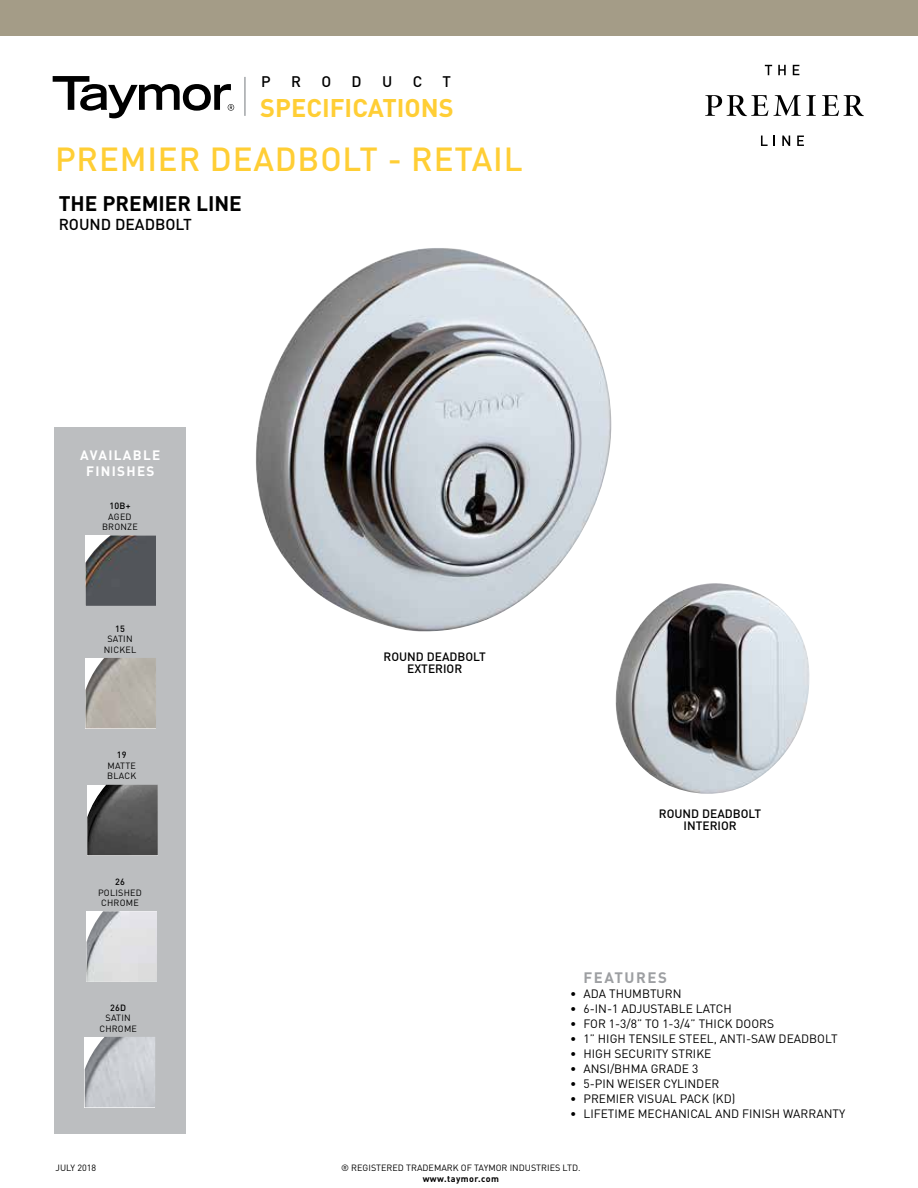
<style>
.page{position:relative;width:918px;height:1188px;background:#fff}
.page>*{position:absolute;margin:0;border:0;box-sizing:border-box;transform-origin:0 0}
.t1{font:500 33px "DIN";letter-spacing:.025em;color:#ffce35}
.t2{font:700 25.2px "DIN";color:#ffce35}
.t3{font:700 20.85px "DIN";color:#000}
.t4{font:500 15.6px "DIN";color:#000}
.t5{font:500 15.15px "DIN";color:#000}
.t6{font:700 15px "DIN";letter-spacing:.1em;color:#9d9fa2}
.t7{font:700 13.5px/16.5px "DIN";letter-spacing:.1em;color:#fff;text-align:center}
.t8{font:12px "DIN";color:#000}
.t9{font:500 12px/12px "DIN";color:#000;text-align:center}
.t10{font:9px/10.5px "DIN";letter-spacing:.01em;color:#000;text-align:center}
.t11{font:700 9px "DIN";letter-spacing:.05em;color:#000}
.t12{font:500 9px "DIN";letter-spacing:.025em;color:#000}
</style>
<div class="page">
<div style="left:0;top:0;width:918px;height:36px;background:#a49c87"></div>
<div style="left:54px;top:427px;width:132px;height:707px;background:#bcbec0"></div>
<img style="left:87px;top:785px;width:71px;height:70px">
<img style="left:86px;top:658px;width:70px;height:70px">
<img style="left:86px;top:535px;width:70px;height:71px">
<img style="left:87px;top:911px;width:70px;height:71px">
<img style="left:85px;top:1037px;width:70px;height:70px">
<svg style="left:53px;top:76px;width:181px;height:42px"></svg>
<hr style="left:244px;top:77px;width:1px;height:39px;background:#797d82">
<svg style="left:765px;top:65px;width:7px;height:10px"></svg>
<svg style="left:778px;top:65px;width:8px;height:10px"></svg>
<svg style="left:793px;top:65px;width:6px;height:10px"></svg>
<svg style="left:761px;top:136px;width:7px;height:10px"></svg>
<svg style="left:782px;top:136px;width:8px;height:10px"></svg>
<svg style="left:797px;top:136px;width:7px;height:10px"></svg>
<svg style="left:705px;top:95px;width:111px;height:21px"></svg>
<svg style="left:822px;top:95px;width:42px;height:21px"></svg>
<img style="left:256px;top:248px;width:355px;height:384px">
<img style="left:616px;top:583px;width:193px;height:211px">
<p class="t5" style="left:261px;top:72px;width:11px">P</p>
<p class="t5" style="left:291px;top:72px;width:11px">R</p>
<p class="t5" style="left:321px;top:72px;width:11px">O</p>
<p class="t5" style="left:352px;top:72px;width:12px">D</p>
<p class="t5" style="left:382px;top:72px;width:12px">U</p>
<p class="t5" style="left:413px;top:72px;width:11px">C</p>
<p class="t5" style="left:442px;top:72px;width:10px">T</p>
<h2 class="t2" style="left:260px;top:91px;width:195px">SPECIFICATIONS</h2>
<h1 class="t1" style="left:55px;top:138px;width:469px">PREMIER DEADBOLT - RETAIL</h1>
<h3 class="t3" style="left:59px;top:190px;width:185px">THE PREMIER LINE</h3>
<h3 class="t4" style="left:59px;top:214px;width:135px">ROUND DEADBOLT</h3>
<p class="t7" style="left:80px;top:446px;width:82px">AVAILABLE<br>FINISHES</p>
<p class="t12" style="left:109px;top:500px;width:23px">10B+</p>
<p class="t10" style="left:102px;top:511px;width:37px">AGED<br>BRONZE</p>
<p class="t12" style="left:115px;top:623px;width:11px">15</p>
<p class="t10" style="left:104px;top:633px;width:34px">SATIN<br>NICKEL</p>
<p class="t12" style="left:117px;top:749px;width:11px">19</p>
<p class="t10" style="left:107px;top:760px;width:31px;text-align:left">MATTE<br>BLACK</p>
<p class="t12" style="left:115px;top:876px;width:11px">26</p>
<p class="t10" style="left:98px;top:887px;width:45px">POLISHED<br>CHROME</p>
<p class="t12" style="left:110px;top:1002px;width:18px">26D</p>
<p class="t10" style="left:99px;top:1012px;width:39px">SATIN<br>CHROME</p>
<p class="t10" style="left:55px;top:1163px;width:42px">JULY 2018</p>
<p class="t9" style="left:384px;top:650px;width:104px">ROUND DEADBOLT<br>EXTERIOR</p>
<p class="t9" style="left:659px;top:807px;width:104px">ROUND DEADBOLT<br>INTERIOR</p>
<p class="t6" style="left:584px;top:967px;width:85px">FEATURES</p>
<p class="t8" style="left:570px;top:986px;width:113px">• ADA THUMBTURN</p>
<p class="t8" style="left:570px;top:1001px;width:163px">• 6-IN-1 ADJUSTABLE LATCH</p>
<p class="t8" style="left:570px;top:1016px;width:206px">• FOR 1-3/8” TO 1-3/4” THICK DOORS</p>
<p class="t8" style="left:570px;top:1031px;width:269px">• 1” HIGH TENSILE STEEL, ANTI-SAW DEADBOLT</p>
<p class="t8" style="left:570px;top:1046px;width:143px">• HIGH SECURITY STRIKE</p>
<p class="t8" style="left:570px;top:1061px;width:130px">• ANSI/BHMA GRADE 3</p>
<p class="t8" style="left:570px;top:1076px;width:151px">• 5-PIN WEISER CYLINDER</p>
<p class="t8" style="left:570px;top:1091px;width:167px">• PREMIER VISUAL PACK (KD)</p>
<p class="t8" style="left:570px;top:1106px;width:277px">• LIFETIME MECHANICAL AND FINISH WARRANTY</p>
<p class="t10" style="left:341px;top:1163px;width:241px">® REGISTERED TRADEMARK OF TAYMOR INDUSTRIES LTD.</p>
<p class="t11" style="left:423px;top:1173px;width:78px">www.taymor.com</p>
</div>
